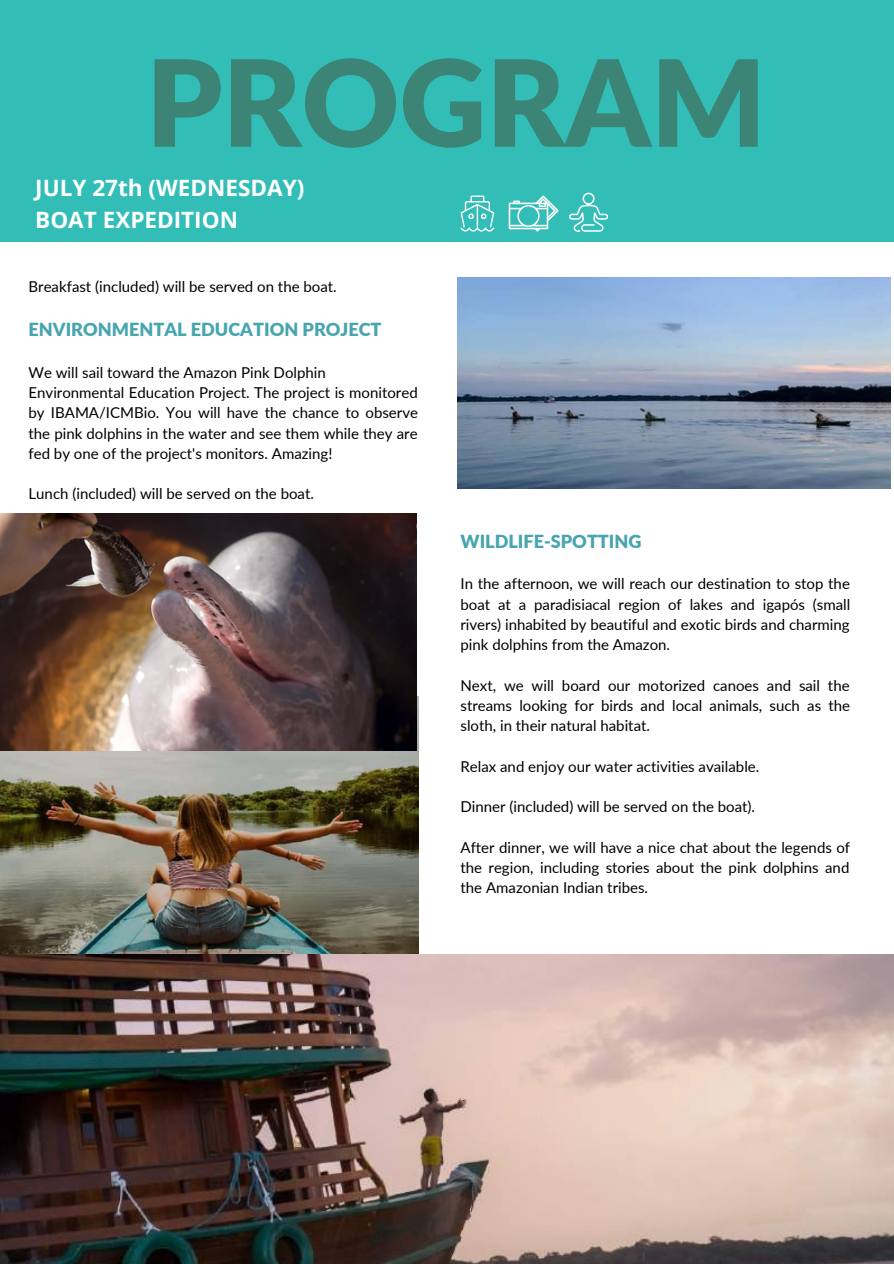
<style>
.page{position:relative;width:894px;height:1264px;background:#fff}
.page>*{position:absolute;margin:0;border:0;box-sizing:border-box;transform-origin:0 0}
.t1{font:900 120.15px "Lato";color:#3b8476}
.t2{font:700 22.5px "Open Sans";color:#fff}
.t3{font:900 18px "Lato";color:#47a5af}
.t4{font:15px/20.2px "Lato";color:#000;text-align:justify}
</style>
<div class="page">
<div style="left:0;top:0;width:893px;height:241px;background:#33bdb7"></div>
<svg style="left:460px;top:195px;width:34px;height:36px"></svg>
<svg style="left:508px;top:195px;width:50px;height:37px"></svg>
<img style="left:0;top:697px;width:418px;height:257px">
<img style="left:0;top:954px;width:893px;height:309px">
<img style="left:0;top:513px;width:416px;height:238px">
<img style="left:457px;top:278px;width:433px;height:210px">
<svg style="left:569px;top:193px;width:39px;height:39px"></svg>
<h1 class="t1" style="left:146px;top:28px;width:621px">PROGRAM</h1>
<h2 class="t2" style="left:35px;top:172px;width:270px">JULY 27th (WEDNESDAY)</h2>
<h2 class="t2" style="left:35px;top:203px;width:204px">BOAT EXPEDITION</h2>
<p class="t4" style="left:29px;top:276px;width:310px">Breakfast (included) will be served on the boat.</p>
<p class="t3" style="left:29px;top:318px;width:354px">ENVIRONMENTAL EDUCATION PROJECT</p>
<p class="t4" style="left:29px;top:362px;width:391px;text-align:left">We will sail toward the Amazon Pink Dolphin Environmental Education Project. The project is monitored by IBAMA/ICMBio. You will have the chance to observe the pink dolphins in the water and see them while they are fed by one of the project's monitors. Amazing!</p>
<p class="t4" style="left:29px;top:483px;width:287px">Lunch (included) will be served on the boat.</p>
<p class="t3" style="left:460px;top:530px;width:182px">WILDLIFE-SPOTTING</p>
<p class="t4" style="left:460px;top:573px;width:391px">In the afternoon, we will reach our destination to stop the boat at a paradisiacal region of lakes and igapós (small rivers) inhabited by beautiful and exotic birds and charming pink dolphins from the Amazon.</p>
<p class="t4" style="left:460px;top:674px;width:391px">Next, we will board our motorized canoes and sail the streams looking for birds and local animals, such as the sloth, in their natural habitat.</p>
<p class="t4" style="left:460px;top:755px;width:300px">Relax and enjoy our water activities available.</p>
<p class="t4" style="left:460px;top:796px;width:296px">Dinner (included) will be served on the boat).</p>
<p class="t4" style="left:460px;top:837px;width:391px">After dinner, we will have a nice chat about the legends of the region, including stories about the pink dolphins and the Amazonian Indian tribes.</p>
</div>
